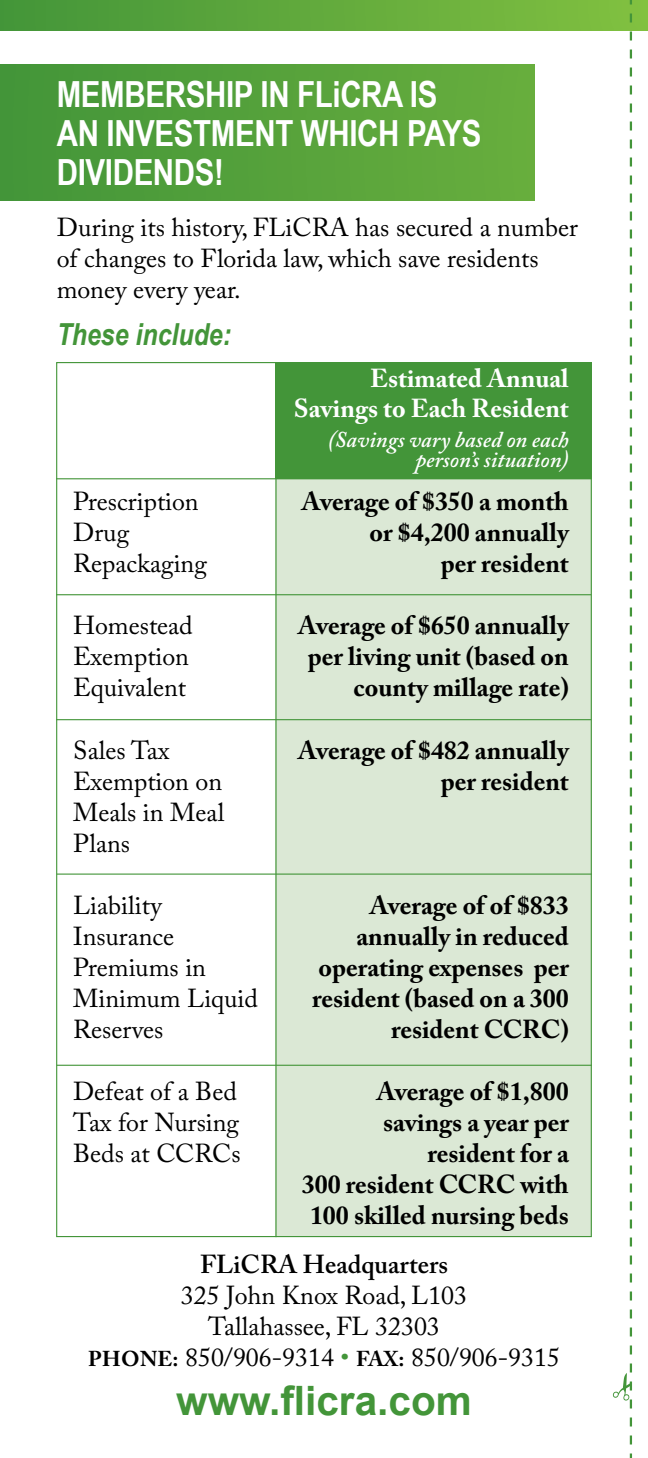
<style>
.page{position:relative;width:648px;height:1458px;background:#fff}
.page>*{position:absolute;margin:0;border:0;box-sizing:border-box;transform-origin:0 0}
.t1{font:700 40.5px "Arial";color:#439539}
.t2{font:700 36px/38.7px "Arial Narrow";letter-spacing:-.01em;color:#fff}
.t3{font:italic 700 30.38px "Arial Narrow";color:#439539}
.t4{font:25.88px/31.1px "Adobe Caslon Pro";color:#000}
.t5{font:700 25.88px/31.1px "Adobe Caslon Pro";color:#000;text-align:right}
.t6{font:700 25.88px/29.2px "Adobe Caslon Pro";color:#fff;text-align:right}
.t7{font:600 25.88px "Adobe Caslon Pro";color:#000}
.t8{font:italic 600 22.5px/20.2px "Adobe Caslon Pro";color:#fff;text-align:right}
.s1{font-weight:700;font-size:21.38px}
.s2{color:#439539}
</style>
<div class="page">
<div style="left:275px;top:478px;width:317px;height:759px;background:#dbe8d5"></div>
<div style="left:275px;top:362px;width:317px;height:116px;background:#439539"></div>
<div style="left:0;top:65px;width:535px;height:135px;background:linear-gradient(to right,#429539,#68ae3d)"></div>
<div style="left:0;top:0;width:648px;height:31px;background:linear-gradient(to right,#439539,#81c040)"></div>
<hr style="left:56px;top:478px;width:535px;height:1px;background:#439539">
<hr style="left:56px;top:594px;width:535px;height:1px;background:#439539">
<hr style="left:56px;top:719px;width:535px;height:1px;background:#439539">
<hr style="left:57px;top:874px;width:535px;height:1px;background:#439539">
<hr style="left:57px;top:1065px;width:535px;height:1px;background:#439539">
<hr style="left:275px;top:381px;width:2px;height:856px;background:#439539">
<svg style="left:613px;top:0;width:19px;height:1458px"></svg>
<h2 class="t2" style="left:57px;top:73px;width:426px">MEMBERSHIP IN FLiCRA IS<br>AN INVESTMENT WHICH PAYS<br>DIVIDENDS!</h2>
<p class="t4" style="left:57px;top:211px;width:523px">During its history, FLiCRA has secured a number of changes to Florida law, which save residents money every year.</p>
<p class="t3" style="left:57px;top:311px;width:176px">These include:</p>
<p class="t6" style="left:294px;top:364px;width:276px">Estimated Annual<br>Savings to Each Resident</p>
<p class="t8" style="left:328px;top:429px;width:243px">(Savings vary based on each person’s situation)</p>
<p class="t4" style="left:73px;top:486px;width:135px">Prescription<br>Drug<br>Repackaging</p>
<p class="t4" style="left:73px;top:610px;width:121px">Homestead<br>Exemption<br>Equivalent</p>
<p class="t4" style="left:73px;top:734px;width:153px">Sales Tax<br>Exemption on<br>Meals in Meal<br>Plans</p>
<p class="t5" style="left:302px;top:486px;width:268px">Average of $350 a month or $4,200 annually<br>per resident</p>
<p class="t5" style="left:298px;top:610px;width:272px">Average of $650 annually per living unit (based on county millage rate)</p>
<p class="t5" style="left:298px;top:734px;width:272px">Average of $482 annually per resident</p>
<p class="t5" style="left:312px;top:889px;width:258px">Average of of $833 annually in reduced operating expenses per resident (based on a 300 resident CCRC)</p>
<p class="t5" style="left:302px;top:1076px;width:268px">Average of $1,800 savings a year per resident for a<br>300 resident CCRC with<br>100 skilled nursing beds</p>
<p class="t7" style="left:200px;top:1249px;width:249px">FLiCRA Headquarters</p>
<p class="t4" style="left:88px;top:1279px;width:473px;text-align:center">325 John Knox Road, L103<br>Tallahassee, FL 32303<br><span class="s1">PHONE:</span> 850/906-9314 <span class="s2">•</span> <span class="s1">FAX:</span> 850/906-9315</p>
<h1 class="t1" style="left:176px;top:1372px;width:297px">www.flicra.com</h1>
<p class="t4" style="left:73px;top:889px;width:186px">Liability<br>Insurance<br>Premiums in<br>Minimum Liquid<br>Reserves</p>
<p class="t4" style="left:73px;top:1076px;width:169px">Defeat of a Bed<br>Tax for Nursing<br>Beds at CCRCs</p>
</div>
